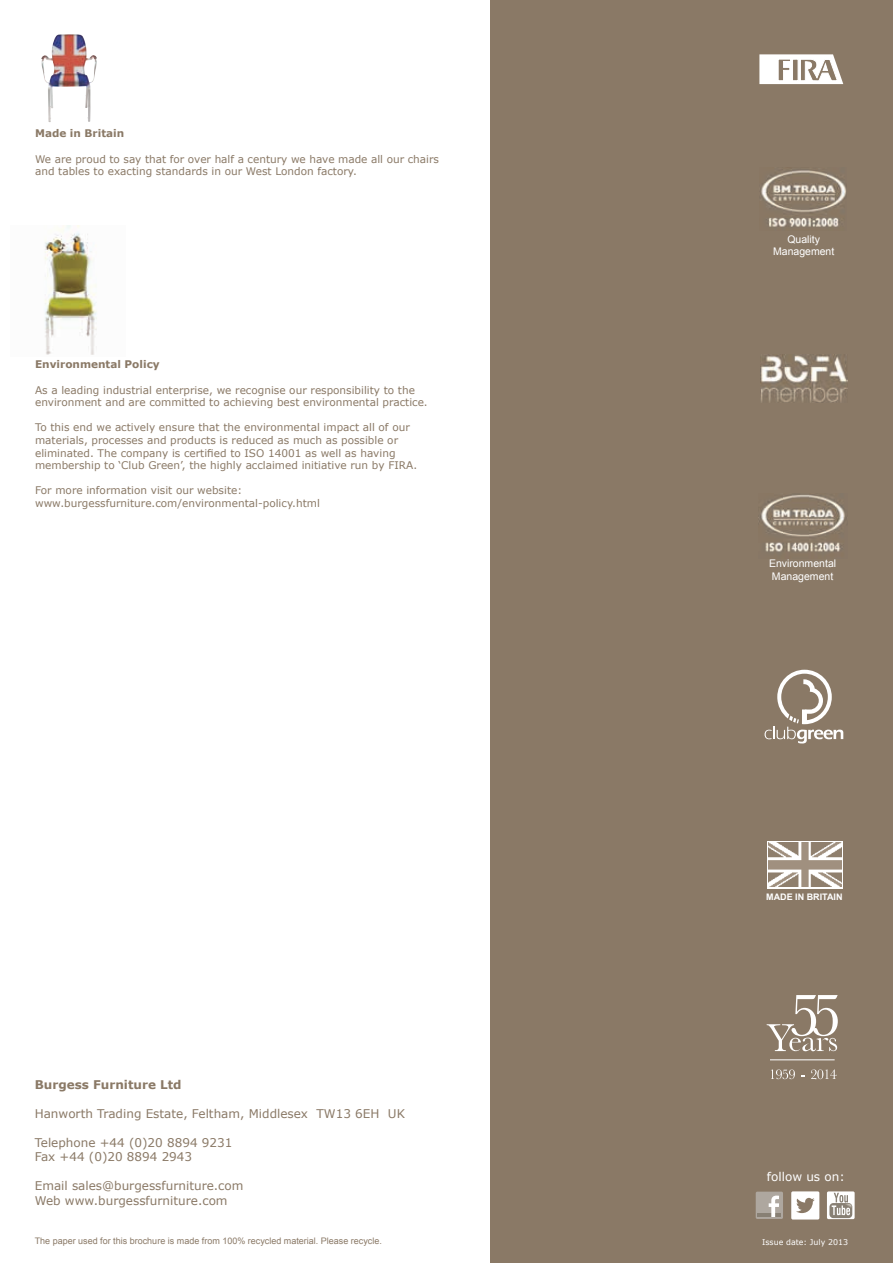
<style>
.page{position:relative;width:893px;height:1263px;background:#fff}
.page>*{position:absolute;margin:0;border:0;box-sizing:border-box;transform-origin:0 0}
.t1{font:12px/14.4px "Verdana";color:#8a7966}
.t2{font:700 12px "Verdana";color:#8a7966}
.t3{font:12px "Verdana";color:#fff}
.t4{font:10.5px/12.6px "Verdana";color:#8a7966}
.t5{font:10.5px/12.6px "Arial";color:#fff}
.t6{font:700 10.5px "Verdana";color:#8a7966}
.t7{font:9px "Arial";color:#8a7966}
.t8{font:700 9px "Arial";color:#fff}
.t9{font:7.8px "Verdana";color:#fff}
</style>
<div class="page">
<img style="left:41px;top:34px;width:56px;height:88px">
<img style="left:44px;top:226px;width:53px;height:129px">
<div style="left:490px;top:0;width:403px;height:1263px;background:#8a7966"></div>
<img style="left:759px;top:495px;width:88px;height:57px">
<img style="left:761px;top:170px;width:85px;height:57px">
<svg style="left:759px;top:54px;width:84px;height:30px"></svg>
<hr style="left:770px;top:1059px;width:65px;height:1px;background:#fff">
<svg style="left:767px;top:995px;width:71px;height:56px"></svg>
<svg style="left:771px;top:1069px;width:24px;height:10px"></svg>
<svg style="left:811px;top:1069px;width:26px;height:11px"></svg>
<img style="left:761px;top:354px;width:87px;height:48px">
<svg style="left:765px;top:670px;width:78px;height:73px"></svg>
<div style="left:756px;top:1191px;width:27px;height:28px;background:#aea79f;border-radius:2px"></div>
<hr style="left:758px;top:1213px;width:23px;height:4px;background:#888074">
<svg style="left:769px;top:1195px;width:10px;height:22px"></svg>
<div style="left:791px;top:1191px;width:28px;height:28px;background:#fff;border-radius:2px"></div>
<svg style="left:796px;top:1198px;width:19px;height:15px"></svg>
<div style="left:827px;top:1191px;width:28px;height:28px;background:#fff;border-radius:2px"></div>
<svg style="left:829px;top:1203px;width:23px;height:15px"></svg>
<svg style="left:832px;top:1193px;width:19px;height:22px"></svg>
<svg style="left:767px;top:841px;width:76px;height:47px"></svg>
<img style="left:769px;top:842px;width:73px;height:45px">
<p class="t6" style="left:35px;top:127px;width:91px">Made in Britain</p>
<p class="t4" style="left:35px;top:152px;width:405px">We are proud to say that for over half a century we have made all our chairs and tables to exacting standards in our West London factory.</p>
<p class="t6" style="left:35px;top:358px;width:126px">Environmental Policy</p>
<p class="t4" style="left:35px;top:383px;width:394px">As a leading industrial enterprise, we recognise our responsibility to the environment and are committed to achieving best environmental practice.</p>
<p class="t4" style="left:35px;top:421px;width:384px">To this end we actively ensure that the environmental impact all of our materials, processes and products is reduced as much as possible or eliminated. The company is certified to ISO 14001 as well as having membership to ‘Club Green’, the highly acclaimed initiative run by FIRA.</p>
<p class="t4" style="left:35px;top:484px;width:286px">For more information visit our website: www.burgessfurniture.com/environmental-policy.html</p>
<p class="t2" style="left:35px;top:1077px;width:148px">Burgess Furniture Ltd</p>
<p class="t1" style="left:35px;top:1106px;width:372px">Hanworth Trading Estate, Feltham, Middlesex TW13 6EH UK</p>
<p class="t1" style="left:35px;top:1135px;width:199px">Telephone +44 (0)20 8894 9231<br>Fax +44 (0)20 8894 2943</p>
<p class="t1" style="left:35px;top:1178px;width:210px">Email sales@burgessfurniture.com<br>Web www.burgessfurniture.com</p>
<p class="t7" style="left:35px;top:1235px;width:349px">The paper used for this brochure is made from 100% recycled material. Please recycle.</p>
<p class="t5" style="left:773px;top:233px;width:63px;text-align:center">Quality<br>Management</p>
<p class="t5" style="left:769px;top:557px;width:69px">Environmental<br>Management</p>
<p class="t8" style="left:766px;top:891px;width:78px">MADE IN BRITAIN</p>
<p class="t3" style="left:767px;top:1169px;width:79px">follow us on:</p>
<p class="t9" style="left:762px;top:1237px;width:87px">Issue date: July 2013</p>
</div>
